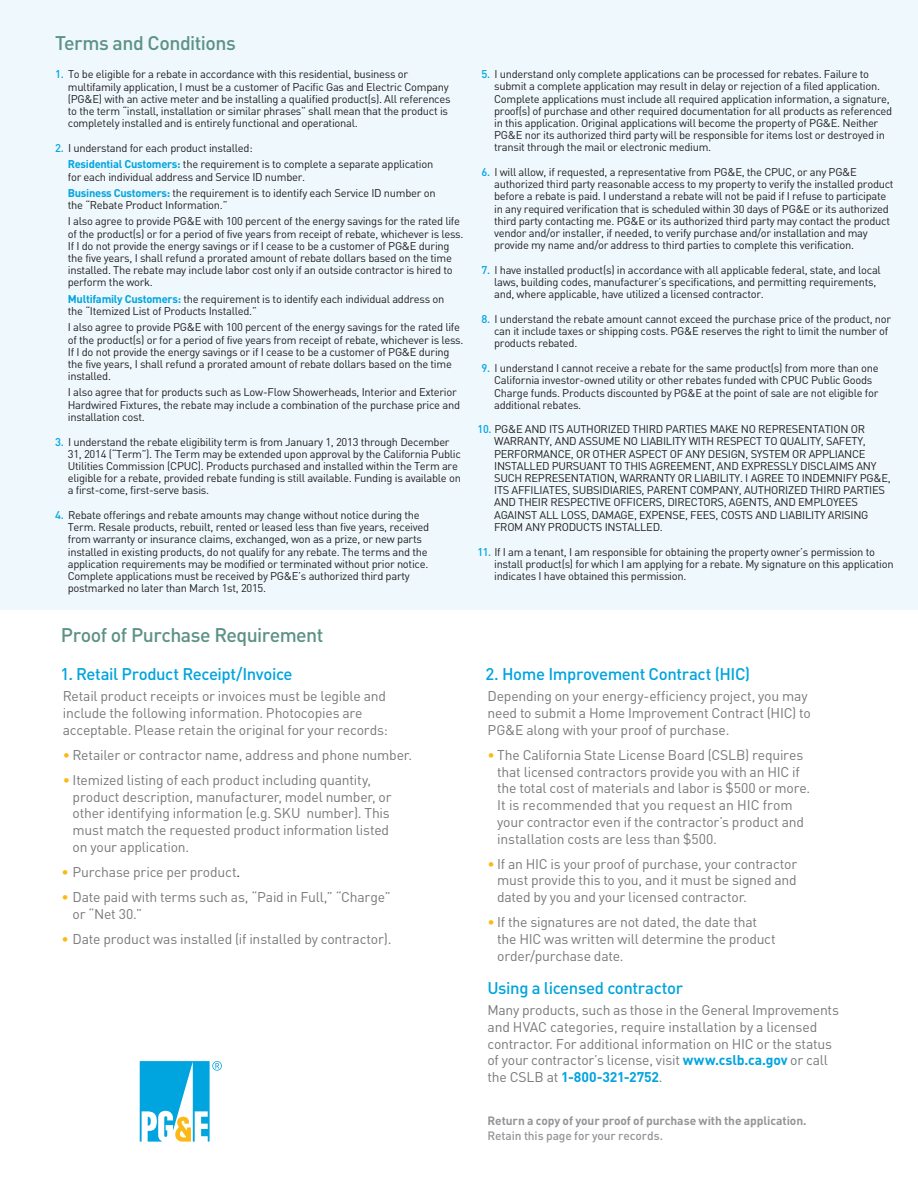
<style>
.page{position:relative;width:918px;height:1188px;background:#fff}
.page>*{position:absolute;margin:0;border:0;box-sizing:border-box;transform-origin:0 0}
.t1{font:500 19.5px "DIN";letter-spacing:-.025em;color:#5c9284}
.t2{font:500 16.65px "DIN";letter-spacing:-.025em;color:#00a4de}
.t3{font:13.95px/16.6px "DIN";letter-spacing:-.015em;color:#76787b}
.t4{font:700 12px "DIN";letter-spacing:-.005em;color:#939598}
.t5{font:500 12px "DIN";letter-spacing:-.005em;color:#939598}
.t6{font:11.1px/12.1px "DIN";letter-spacing:-.025em;color:#231f20}
.s1{font-weight:500;color:#00a4de}
.s2{font-weight:700;color:#00a4de}
.s3{color:#fcb814}
.s4{color:#231f20}
.s5{color:#fff}
</style>
<div class="page">
<div style="left:0;top:0;width:918px;height:610px;background:#eef8fd"></div>
<svg style="left:140px;top:1061px;width:82px;height:81px"></svg>
<h1 class="t1" style="left:55px;top:30px;width:182px">Terms and Conditions</h1>
<p class="t6" style="left:68px;top:68px;width:384px;text-indent:-13px"><span class="s1">1.</span> To be eligible for a rebate in accordance with this residential, business or multifamily application, I must be a customer of Pacific Gas and Electric Company (PG&amp;E) with an active meter and be installing a qualified product(s). All references to the term “install, installation or similar phrases” shall mean that the product is completely installed and is entirely functional and operational.</p>
<p class="t6" style="left:68px;top:140px;width:367px;line-height:16.4px;text-indent:-13px"><span class="s1">2.</span> I understand for each product installed:<br><span class="s2">Residential Customers:</span> the requirement is to complete a separate application</p>
<p class="t6" style="left:68px;top:168px;width:369px;line-height:16.4px">for each individual address and Service ID number.<br><span class="s2">Business Customers:</span> the requirement is to identify each Service ID number on</p>
<p class="t6" style="left:68px;top:197px;width:394px;line-height:16.4px">the “Rebate Product Information.”<br>I also agree to provide PG&amp;E with 100 percent of the energy savings for the rated life</p>
<p class="t6" style="left:68px;top:227px;width:397px">of the product(s) or for a period of five years from receipt of rebate, whichever is less.<br>If I do not provide the energy savings or if I cease to be a customer of PG&amp;E during the five years, I shall refund a prorated amount of rebate dollars based on the time installed. The rebate may include labor cost only if an outside contractor is hired to perform the work.</p>
<p class="t6" style="left:68px;top:292px;width:378px"><span class="s2">Multifamily Customers:</span> the requirement is to identify each individual address on the “Itemized List of Products Installed.”</p>
<p class="t6" style="left:68px;top:321px;width:397px">I also agree to provide PG&amp;E with 100 percent of the energy savings for the rated life of the product(s) or for a period of five years from receipt of rebate, whichever is less.<br>If I do not provide the energy savings or if I cease to be a customer of PG&amp;E during the five years, I shall refund a prorated amount of rebate dollars based on the time installed.</p>
<p class="t6" style="left:68px;top:386px;width:394px">I also agree that for products such as Low-Flow Showerheads, Interior and Exterior<br>Hardwired Fixtures, the rebate may include a combination of the purchase price and installation cost.</p>
<p class="t6" style="left:68px;top:435px;width:395px;text-indent:-13px"><span class="s1">3.</span> I understand the rebate eligibility term is from January 1, 2013 through December 31, 2014 (“Term”). The Term may be extended upon approval by the California Public Utilities Commission (CPUC). Products purchased and installed within the Term are eligible for a rebate, provided rebate funding is still available. Funding is available on a first-come, first-serve basis.</p>
<p class="t6" style="left:68px;top:509px;width:363px;text-indent:-13px"><span class="s1">4.</span> Rebate offerings and rebate amounts may change without notice during the Term. Resale products, rebuilt, rented or leased less than five years, received from warranty or insurance claims, exchanged, won as a prize, or new parts installed in existing products, do not qualify for any rebate. The terms and the application requirements may be modified or terminated without prior notice.<br>Complete applications must be received by PG&amp;E’s authorized third party postmarked no later than March 1st, 2015.</p>
<h1 class="t1" style="left:61px;top:623px;width:264px">Proof of Purchase Requirement</h1>
<h2 class="t2" style="left:61px;top:664px;width:234px">1. Retail Product Receipt/Invoice</h2>
<p class="t3" style="left:63px;top:688px;width:326px">Retail product receipts or invoices must be legible and include the following information. Photocopies are acceptable. Please retain the original for your records:</p>
<p class="t3" style="left:63px;top:746px;width:351px"><span class="s3">•</span> Retailer or contractor name, address and phone number.</p>
<p class="t3" style="left:73px;top:771px;width:321px;text-indent:-10px"><span class="s3">•</span> Itemized listing of each product including quantity, product description, manufacturer, model number, or other identifying information (e.g. SKU number). This must match the requested product information listed on your application.</p>
<p class="t3" style="left:61px;top:863px;width:180px"><span class="s3">•</span> Purchase price per product<span class="s4">.</span></p>
<p class="t3" style="left:73px;top:888px;width:320px;text-indent:-11px"><span class="s3">•</span> Date paid with terms such as, “Paid in Full,” “Charge” or “Net 30.”</p>
<p class="t3" style="left:61px;top:930px;width:332px"><span class="s3">•</span> Date product was installed (if installed by contractor).</p>
<p class="t6" style="left:494px;top:68px;width:400px;text-indent:-13px"><span class="s1">5.</span> I understand only complete applications can be processed for rebates. Failure to submit a complete application may result in delay or rejection of a filed application.<br>Complete applications must include all required application information, a signature, proof(s) of purchase and other required documentation for all products as referenced in this application. Original applications will become the property of PG&amp;E. Neither PG&amp;E nor its authorized third party will be responsible for items lost or destroyed in transit through the mail or electronic medium.</p>
<p class="t6" style="left:494px;top:166px;width:401px;text-indent:-13px"><span class="s1">6.</span> I will allow, if requested, a representative from PG&amp;E, the CPUC, or any PG&amp;E authorized third party reasonable access to my property to verify the installed product before a rebate is paid. I understand a rebate will not be paid if I refuse to participate in any required verification that is scheduled within 30 days of PG&amp;E or its authorized third party contacting me. PG&amp;E or its authorized third party may contact the product vendor and/or installer, if needed, to verify purchase and/or installation and may provide my name and/or address to third parties to complete this verification.</p>
<p class="t6" style="left:494px;top:264px;width:388px;text-indent:-13px"><span class="s1">7.</span> I have installed product(s) in accordance with all applicable federal, state, and local laws, building codes, manufacturer’s specifications, and permitting requirements, and, where applicable, have utilized a licensed contractor.</p>
<p class="t6" style="left:494px;top:313px;width:399px;text-indent:-13px"><span class="s1">8.</span> I understand the rebate amount cannot exceed the purchase price of the product, nor can it include taxes or shipping costs. PG&amp;E reserves the right to limit the number of products rebated.</p>
<p class="t6" style="left:494px;top:362px;width:386px;text-indent:-13px"><span class="s1">9.</span> I understand I cannot receive a rebate for the same product(s) from more than one California investor-owned utility or other rebates funded with CPUC Public Goods Charge funds. Products discounted by PG&amp;E at the point of sale are not eligible for additional rebates.</p>
<p class="t6" style="left:494px;top:423px;width:398px;text-indent:-17px"><span class="s1">10.</span> PG&amp;E AND ITS AUTHORIZED THIRD PARTIES MAKE NO REPRESENTATION OR WARRANTY, AND ASSUME NO LIABILITY WITH RESPECT TO QUALITY, SAFETY, PERFORMANCE, OR OTHER ASPECT OF ANY DESIGN, SYSTEM OR APPLIANCE INSTALLED PURSUANT TO THIS AGREEMENT, AND EXPRESSLY DISCLAIMS ANY SUCH REPRESENTATION, WARRANTY OR LIABILITY. I AGREE TO INDEMNIFY PG&amp;E, ITS AFFILIATES, SUBSIDIARIES, PARENT COMPANY, AUTHORIZED THIRD PARTIES AND THEIR RESPECTIVE OFFICERS, DIRECTORS, AGENTS, AND EMPLOYEES AGAINST ALL LOSS, DAMAGE, EXPENSE, FEES, COSTS AND LIABILITY ARISING FROM ANY PRODUCTS INSTALLED.</p>
<p class="t6" style="left:494px;top:545px;width:401px;text-indent:-16px"><span class="s1">11.</span> If I am a tenant, I am responsible for obtaining the property owner’s permission to install product(s) for which I am applying for a rebate. My signature on this application indicates I have obtained this permission.</p>
<h2 class="t2" style="left:485px;top:664px;width:266px">2. Home Improvement Contract (HIC)</h2>
<p class="t3" style="left:487px;top:688px;width:325px">Depending on your energy-efficiency project, you may need to submit a Home Improvement Contract (HIC) to<br>PG&amp;E along with your proof of purchase.</p>
<p class="t3" style="left:497px;top:746px;width:315px;text-indent:-10px"><span class="s3">•</span> The California State License Board (CSLB) requires that licensed contractors provide you with an HIC if the total cost of materials and labor is $500 or more.<br>It is recommended that you request an HIC from your contractor even if the contractor’s product and installation costs are less than $500.</p>
<p class="t3" style="left:497px;top:855px;width:302px;text-align:justify;text-indent:-10px"><span class="s3">•</span> If an HIC is your proof of purchase, your contractor must provide this to you, and it must be signed and dated by you and your licensed contractor.</p>
<p class="t3" style="left:497px;top:914px;width:280px;text-indent:-10px"><span class="s3">•</span> If the signatures are not dated, the date that the HIC was written will determine the product order/purchase date.</p>
<h2 class="t2" style="left:487px;top:977px;width:197px">Using a licensed contractor</h2>
<p class="t3" style="left:487px;top:1002px;width:353px">Many products, such as those in the General Improvements and HVAC categories, require installation by a licensed contractor. For additional information on HIC or the status of your contractor’s license, visit <span class="s2">www.cslb.ca.gov</span> or call the CSLB at <span class="s2">1-800-321-2752</span>.<span class="s5">.</span></p>
<p class="t4" style="left:487px;top:1113px;width:321px">Return a copy of your proof of purchase with the application.</p>
<p class="t5" style="left:487px;top:1128px;width:177px">Retain this page for your records.</p>
</div>
